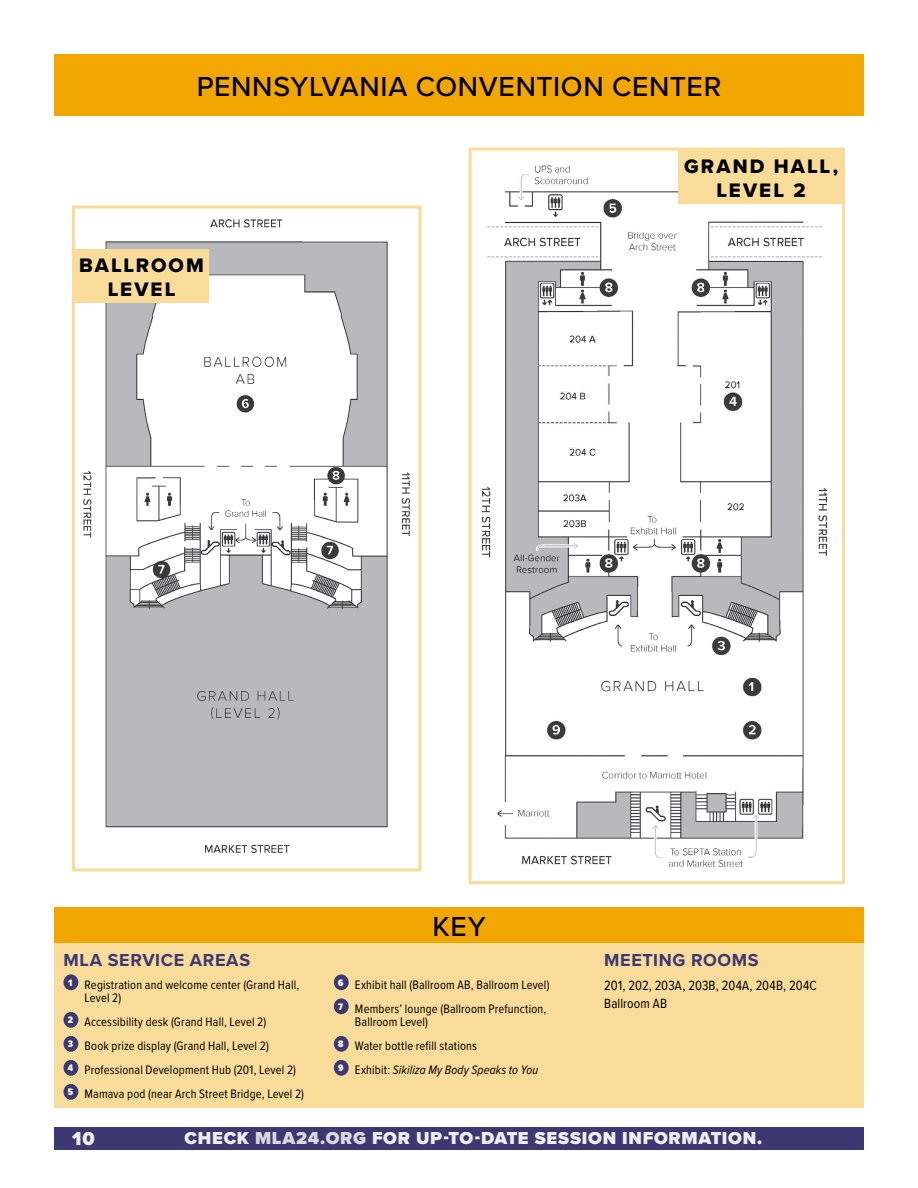
<style>
.page{position:relative;width:918px;height:1188px;background:#fff}
.page>*{position:absolute;margin:0;border:0;box-sizing:border-box;transform-origin:0 0}
.H1_black_banner{font:500 28.5px "Proxima Nova";letter-spacing:.025em;color:#000}
.t1{font:20.25px/24px "Proxima Nova Extrabld";letter-spacing:.1em;color:#000;text-align:center}
.t2{font:900 19.5px "Proxima Nova";color:#fff}
.t3{font:900 18px "Proxima Nova";letter-spacing:.04em;color:#fff}
.t4{font:700 18px "Proxima Nova";letter-spacing:.035em;color:#3c3872}
.t5{font:13.8px/18px "Proxima Nova Cond";letter-spacing:.01em;color:#000}
.t6{font:12.75px/24px "Proxima Nova Cond";letter-spacing:.015em;color:#000}
.s1{font-style:italic}
.s2{color:#e6e7e8}
</style>
<div class="page">
<div style="left:54px;top:1127px;width:810px;height:22px;background:#3c3872"></div>
<div style="left:54px;top:54px;width:810px;height:62px;background:#f1a602"></div>
<img style="left:83px;top:219px;width:328px;height:634px">
<div style="left:72px;top:206px;width:350px;height:666px;border:3px solid #f9db9a"></div>
<div style="left:74px;top:249px;width:135px;height:54px;background:#f9db9a"></div>
<img style="left:481px;top:152px;width:347px;height:716px">
<div style="left:469px;top:148px;width:376px;height:736px;border:3px solid #f9db9a"></div>
<div style="left:679px;top:150px;width:165px;height:54px;background:#f9db9a"></div>
<div style="left:54px;top:907px;width:810px;height:36px;background:#f1a602"></div>
<div style="left:54px;top:943px;width:810px;height:165px;background:#f9db9a"></div>
<div style="left:64px;top:974px;width:14px;height:16px;background:#3c3872;border-radius:50%"></div>
<div style="left:64px;top:1012px;width:14px;height:16px;background:#3c3872;border-radius:50%"></div>
<div style="left:64px;top:1036px;width:14px;height:16px;background:#3c3872;border-radius:50%"></div>
<div style="left:64px;top:1060px;width:14px;height:16px;background:#3c3872;border-radius:50%"></div>
<div style="left:64px;top:1084px;width:14px;height:16px;background:#3c3872;border-radius:50%"></div>
<div style="left:334px;top:974px;width:15px;height:16px;background:#3c3872;border-radius:50%"></div>
<div style="left:334px;top:998px;width:15px;height:16px;background:#3c3872;border-radius:50%"></div>
<div style="left:334px;top:1036px;width:15px;height:16px;background:#3c3872;border-radius:50%"></div>
<div style="left:334px;top:1060px;width:15px;height:16px;background:#3c3872;border-radius:50%"></div>
<h1 class="H1_black_banner" style="left:197px;top:65px;width:526px">PENNSYLVANIA CONVENTION CENTER</h1>
<h2 class="t1" style="left:79px;top:253px;width:126px">BALLROOM<br>LEVEL</h2>
<h2 class="t1" style="left:684px;top:154px;width:156px">GRAND HALL,<br>LEVEL 2</h2>
<h3 class="t4" style="left:63px;top:947px;width:188px">MLA SERVICE AREAS</h3>
<p class="t6" style="left:85px;top:977px;width:216px;line-height:13.5px;text-indent:-16px"><sup>1</sup> Registration and welcome center (Grand Hall,<br>Level 2)</p>
<p class="t6" style="left:68px;top:1009px;width:238px"><sup>2</sup> Accessibility desk (Grand Hall, Level 2)<br><sup>3</sup> Book prize display (Grand Hall, Level 2)<br><sup>4</sup> Professional Development Hub (201, Level 2)<br><sup>5</sup> Mamava pod (near Arch Street Bridge, Level 2)</p>
<h1 class="H1_black_banner" style="left:433px;top:906px;width:55px">KEY</h1>
<p class="t6" style="left:338px;top:972px;width:213px"><sup>6</sup> Exhibit hall (Ballroom AB, Ballroom Level)<br><sup>7</sup> Members’ lounge (Ballroom Prefunction,</p>
<p class="t6" style="left:338px;top:1009px;width:202px;text-indent:17px">Ballroom Level)<br><sup>8</sup> Water bottle refill stations<br><sup>9</sup> Exhibit: <span class="s1">Sikiliza My Body Speaks to You</span></p>
<h3 class="t4" style="left:604px;top:947px;width:156px">MEETING ROOMS</h3>
<p class="t5" style="left:604px;top:976px;width:214px">201, 202, 203A, 203B, 204A, 204B, 204C<br>Ballroom AB</p>
<h3 class="t2" style="left:72px;top:1124px;width:24px">10</h3>
<h3 class="t3" style="left:185px;top:1125px;width:579px">CHECK <span class="s2">MLA24.ORG</span> FOR UP-TO-DATE SESSION INFORMATION.</h3>
</div>
